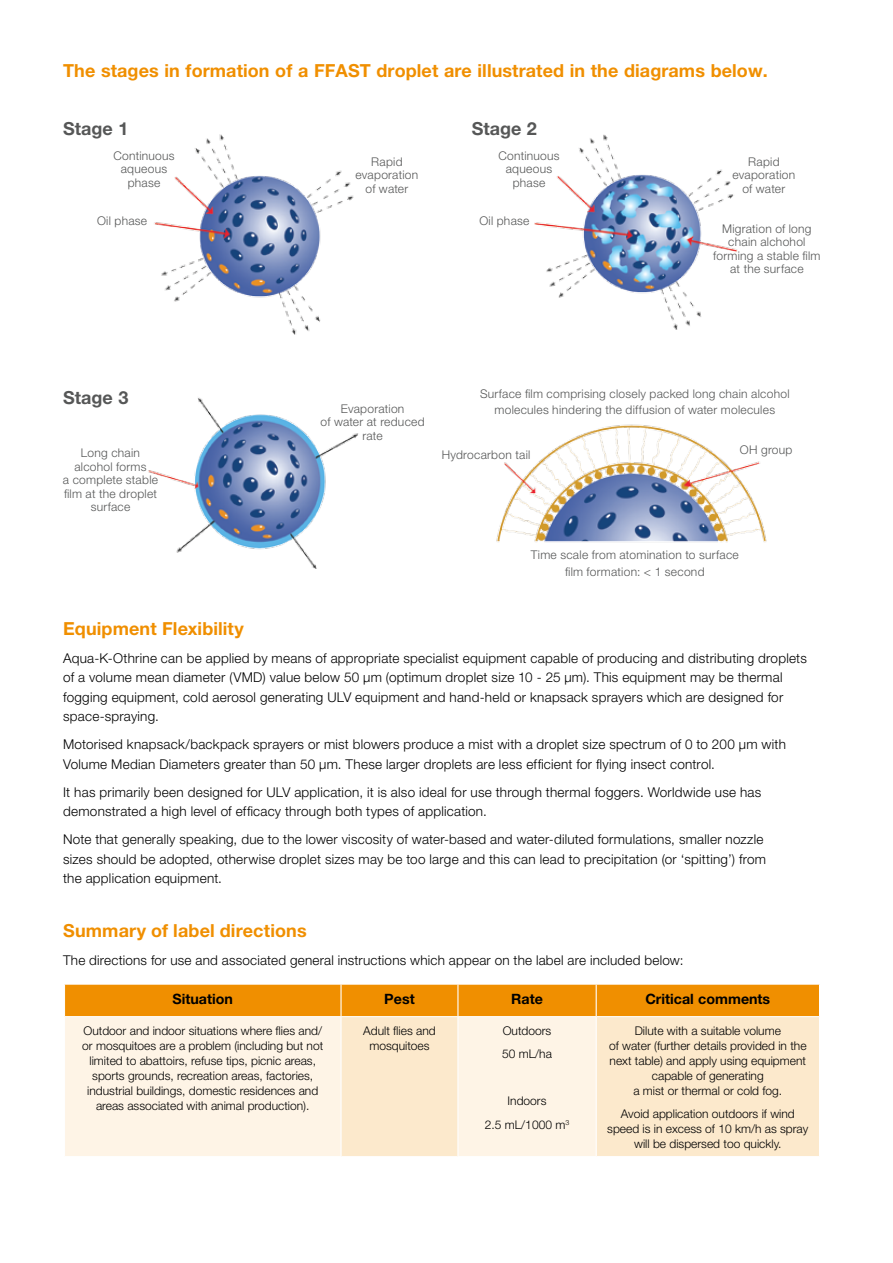
<style>
.page{position:relative;width:893px;height:1263px;background:#fff}
.page>*{position:absolute;margin:0;border:0;box-sizing:border-box;transform-origin:0 0}
.t1{font:700 18px "Helvetica Neue";letter-spacing:.005em;color:#f08f00}
.t2{font:700 18px "Helvetica Neue";color:#565757}
.t3{font:700 14.25px "Helvetica Neue";color:#000}
.t4{font:300 13.5px/19.5px "Helvetica Neue";letter-spacing:.02em;color:#000}
.t5{font:300 12px/15px "Helvetica Neue";color:#000;text-align:center}
.t6{font:300 12px/13.5px "Helvetica Neue";letter-spacing:.02em;color:#565757;text-align:center}
</style>
<div class="page">
<div style="left:65px;top:985px;width:754px;height:31px;background:#f08f00"></div>
<div style="left:65px;top:1017px;width:275px;height:139px;background:#fef4e6"></div>
<svg style="left:342px;top:1017px;width:477px;height:139px;background:#fcecd3"></svg>
<hr style="left:340px;top:984px;width:2px;height:32px;background:#fff">
<hr style="left:457px;top:984px;width:1px;height:32px;background:#fff">
<hr style="left:596px;top:984px;width:1px;height:32px;background:#fff">
<hr style="left:457px;top:1017px;width:1px;height:139px;background:#fff">
<hr style="left:596px;top:1017px;width:1px;height:139px;background:#fff">
<img style="left:154px;top:134px;width:200px;height:200px">
<img style="left:534px;top:134px;width:204px;height:195px">
<img style="left:148px;top:397px;width:211px;height:171px">
<img style="left:496px;top:424px;width:271px;height:118px">
<h1 class="t1" style="left:63px;top:60px;width:706px">The stages in formation of a FFAST droplet are illustrated in the diagrams below.</h1>
<h1 class="t2" style="left:63px;top:117px;width:67px">Stage 1</h1>
<h1 class="t2" style="left:472px;top:117px;width:67px">Stage 2</h1>
<p class="t6" style="left:113px;top:148px;width:63px">Continuous aqueous phase</p>
<p class="t6" style="left:498px;top:148px;width:63px">Continuous aqueous phase</p>
<p class="t6" style="left:356px;top:154px;width:64px">Rapid evaporation of water</p>
<p class="t6" style="left:732px;top:154px;width:64px">Rapid evaporation of water</p>
<p class="t6" style="left:713px;top:221px;width:109px">Migration of long chain alchohol forming a stable film at the surface</p>
<p class="t6" style="left:97px;top:213px;width:52px">Oil phase</p>
<p class="t6" style="left:479px;top:213px;width:52px">Oil phase</p>
<h1 class="t2" style="left:63px;top:386px;width:67px">Stage 3</h1>
<p class="t6" style="left:63px;top:446px;width:97px">Long chain alcohol forms<br>a complete stable film at the droplet surface</p>
<p class="t6" style="left:321px;top:401px;width:106px">Evaporation<br>of water at reduced rate</p>
<p class="t6" style="left:480px;top:385px;width:311px;line-height:16.5px">Surface film comprising closely packed long chain alcohol molecules hindering the diffusion of water molecules</p>
<p class="t6" style="left:442px;top:447px;width:90px">Hydrocarbon tail</p>
<p class="t6" style="left:740px;top:443px;width:54px">OH group</p>
<p class="t6" style="left:531px;top:546px;width:209px;line-height:16.5px">Time scale from atomination to surface film formation: &lt; 1 second</p>
<h1 class="t1" style="left:63px;top:617px;width:182px">Equipment Flexibility</h1>
<p class="t4" style="left:63px;top:648px;width:745px">Aqua-K-Othrine can be applied by means of appropriate specialist equipment capable of producing and distributing droplets of a volume mean diameter (VMD) value below 50 μm (optimum droplet size 10 - 25 μm). This equipment may be thermal fogging equipment, cold aerosol generating ULV equipment and hand-held or knapsack sprayers which are designed for space-spraying.</p>
<p class="t4" style="left:63px;top:734px;width:724px">Motorised knapsack/backpack sprayers or mist blowers produce a mist with a droplet size spectrum of 0 to 200 μm with<br>Volume Median Diameters greater than 50 μm. These larger droplets are less efficient for flying insect control.</p>
<p class="t4" style="left:63px;top:782px;width:700px">It has primarily been designed for ULV application, it is also ideal for use through thermal foggers. Worldwide use has demonstrated a high level of efficacy through both types of application.</p>
<p class="t4" style="left:63px;top:829px;width:704px">Note that generally speaking, due to the lower viscosity of water-based and water-diluted formulations, smaller nozzle sizes should be adopted, otherwise droplet sizes may be too large and this can lead to precipitation (or ‘spitting’) from the application equipment.</p>
<h1 class="t1" style="left:63px;top:919px;width:245px">Summary of label directions</h1>
<p class="t4" style="left:63px;top:950px;width:622px">The directions for use and associated general instructions which appear on the label are included below:</p>
<p class="t3" style="left:173px;top:990px;width:62px">Situation</p>
<p class="t3" style="left:384px;top:990px;width:32px">Pest</p>
<p class="t3" style="left:511px;top:990px;width:33px">Rate</p>
<p class="t3" style="left:645px;top:990px;width:126px">Critical comments</p>
<p class="t5" style="left:82px;top:1022px;width:242px">Outdoor and indoor situations where flies and/ or mosquitoes are a problem (including but not limited to abattoirs, refuse tips, picnic areas, sports grounds, recreation areas, factories, industrial buildings, domestic residences and areas associated with animal production).</p>
<p class="t5" style="left:363px;top:1022px;width:74px">Adult flies and mosquitoes</p>
<p class="t5" style="left:502px;top:1018px;width:51px;line-height:23.5px;text-align:left">Outdoors<br>50 mL/ha</p>
<p class="t5" style="left:609px;top:1022px;width:199px">Dilute with a suitable volume<br>of water (further details provided in the next table) and apply using equipment capable of generating<br>a mist or thermal or cold fog.</p>
<p class="t5" style="left:607px;top:1106px;width:203px">Avoid application outdoors if wind speed is in excess of 10 km/h as spray will be dispersed too quickly.</p>
<p class="t5" style="left:485px;top:1089px;width:86px;line-height:23.5px">Indoors<br>2.5 mL/1000 m<sup>3</sup></p>
</div>
